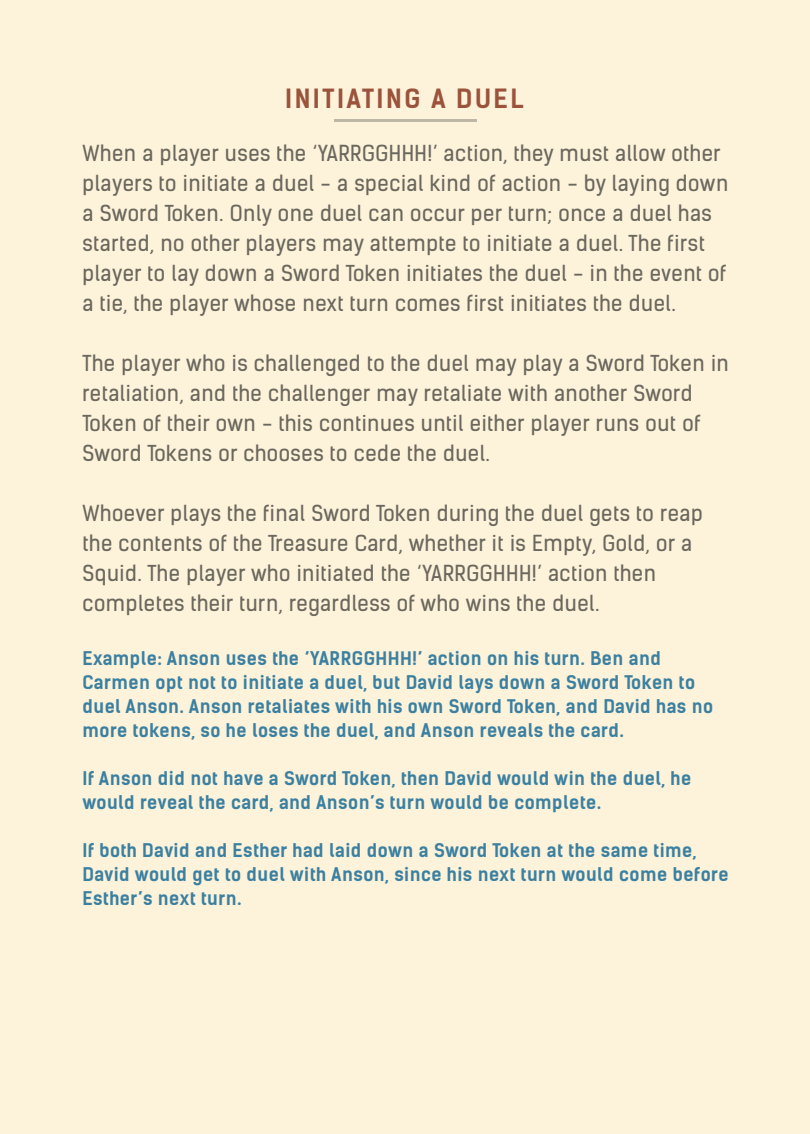
<style>
.page{position:relative;width:810px;height:1134px;background:#fdf2da}
.page>*{position:absolute;margin:0;border:0;box-sizing:border-box;transform-origin:0 0}
.t1{font:700 25.2px "Kelson Sans";letter-spacing:.1em;color:#9b533b}
.t2{font:21px/30px "Kelson Sans";letter-spacing:.025em;color:#6a675d}
.t3{font:700 18px/24px "Kelson Sans";letter-spacing:.025em;color:#3b80a0}
</style>
<div class="page">
<hr style="left:334px;top:119px;width:142px;height:3px;background:#beb7a6">
<p class="t1" style="left:285px;top:83px;width:240px">INITIATING A DUEL</p>
<p class="t2" style="left:82px;top:138px;width:647px">When a player uses the ‘YARRGGHHH!’ action, they must allow other players to initiate a duel - a special kind of action - by laying down a Sword Token. Only one duel can occur per turn; once a duel has started, no other players may attempte to initiate a duel. The first player to lay down a Sword Token initiates the duel - in the event of a tie, the player whose next turn comes first initiates the duel.</p>
<p class="t2" style="left:82px;top:348px;width:648px">The player who is challenged to the duel may play a Sword Token in retaliation, and the challenger may retaliate with another Sword Token of their own - this continues until either player runs out of Sword Tokens or chooses to cede the duel.</p>
<p class="t2" style="left:82px;top:499px;width:622px">Whoever plays the final Sword Token during the duel gets to reap the contents of the Treasure Card, whether it is Empty, Gold, or a Squid. The player who initiated the ‘YARRGGHHH!’ action then completes their turn, regardless of who wins the duel.</p>
<p class="t3" style="left:82px;top:647px;width:632px">Example: Anson uses the ‘YARRGGHHH!’ action on his turn. Ben and Carmen opt not to initiate a duel, but David lays down a Sword Token to duel Anson. Anson retaliates with his own Sword Token, and David has no more tokens, so he loses the duel, and Anson reveals the card.</p>
<p class="t3" style="left:82px;top:767px;width:610px">If Anson did not have a Sword Token, then David would win the duel, he would reveal the card, and Anson’s turn would be complete.</p>
<p class="t3" style="left:82px;top:839px;width:648px">If both David and Esther had laid down a Sword Token at the same time,<br>David would get to duel with Anson, since his next turn would come before<br>Esther’s next turn.</p>
</div>
